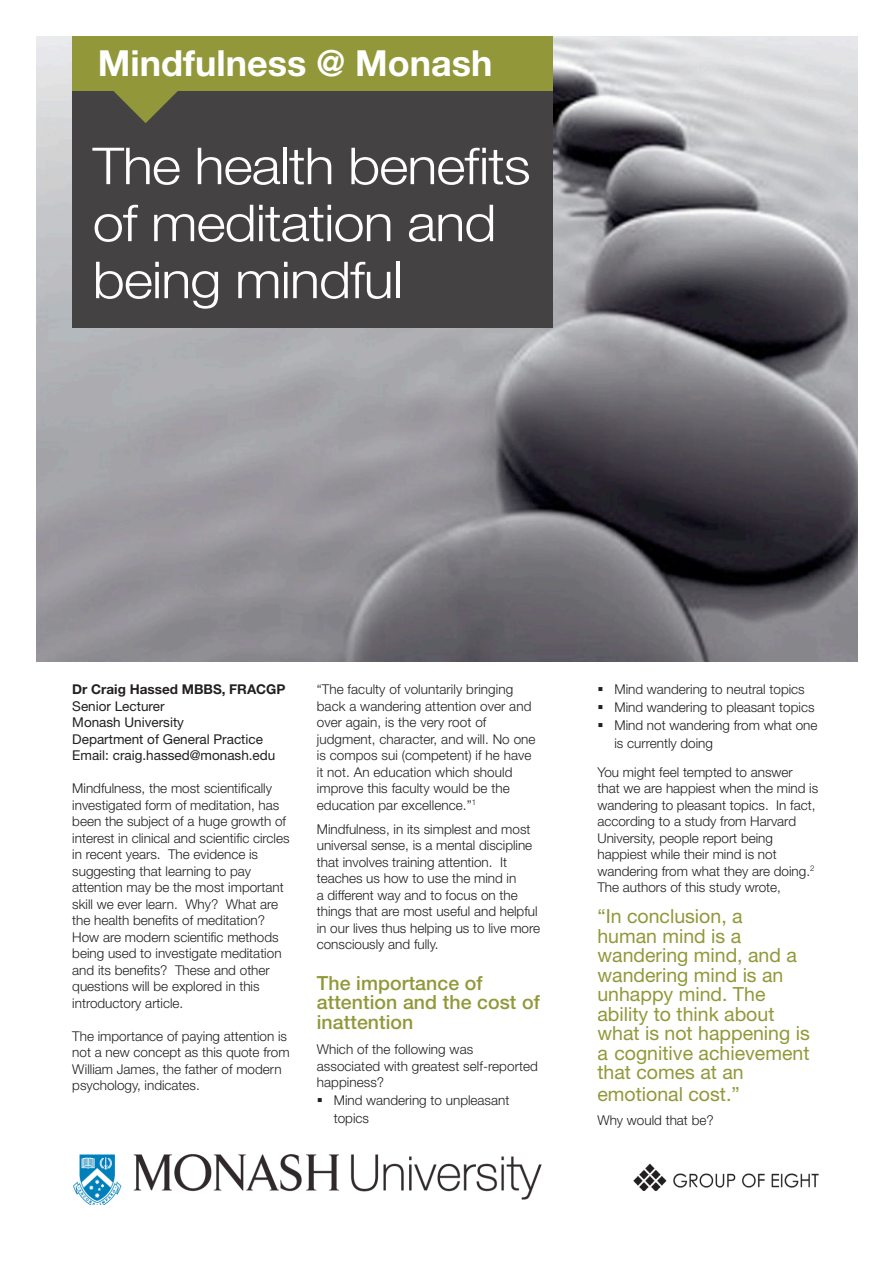
<style>
.page{position:relative;width:893px;height:1263px;background:#fff}
.page>*{position:absolute;margin:0;border:0;box-sizing:border-box;transform-origin:0 0}
.t1{font:300 51px/57px "Helvetica Neue";letter-spacing:-.02em;color:#fff;scale:1.1 1}
.t2{font:700 36px "Helvetica Neue";color:#fff}
.t3{font:19.5px/19.5px "Helvetica Neue";color:#929839}
.t4{font:500 19.5px/19.5px "Helvetica Neue";letter-spacing:.005em;color:#929839}
.t5{font:300 13.5px/16.5px "Helvetica Neue";color:#231f20}
.t6{font:13.5px/16.5px "Helvetica Neue";color:#231f20}
.t7{font:700 13.5px "Helvetica Neue";color:#231f20}
</style>
<div class="page">
<img style="left:36px;top:36px;width:822px;height:625px">
<div style="left:72px;top:89px;width:481px;height:239px;background:#444242"></div>
<svg style="left:104px;top:90px;width:83px;height:33px"></svg>
<div style="left:72px;top:36px;width:481px;height:54px;background:#929839"></div>
<img style="left:74px;top:1155px;width:467px;height:49px">
<img style="left:633px;top:1163px;width:186px;height:28px">
<h2 class="t2" style="left:98px;top:41px;width:396px">Mindfulness @ Monash</h2>
<h1 class="t1" style="left:93px;top:136px;width:400px">The health benefits of meditation and being mindful</h1>
<p class="t7" style="left:72px;top:681px;width:215px">Dr Craig Hassed MBBS, FRACGP</p>
<p class="t6" style="left:72px;top:698px;width:205px">Senior Lecturer<br>Monash University<br>Department of General Practice<br>Email: craig.hassed@monash.edu</p>
<p class="t5" style="left:72px;top:780px;width:219px">Mindfulness, the most scientifically investigated form of meditation, has been the subject of a huge growth of interest in clinical and scientific circles in recent years. The evidence is suggesting that learning to pay attention may be the most important skill we ever learn. Why? What are the health benefits of meditation?<br>How are modern scientific methods being used to investigate meditation and its benefits? These and other questions will be explored in this introductory article.</p>
<p class="t5" style="left:72px;top:1027px;width:219px">The importance of paying attention is not a new concept as this quote from William James, the father of modern psychology, indicates.</p>
<p class="t5" style="left:317px;top:681px;width:220px">“The faculty of voluntarily bringing back a wandering attention over and over again, is the very root of judgment, character, and will. No one is compos sui (competent) if he have it not. An education which should improve this faculty would be the education par excellence.”<sup>1</sup></p>
<p class="t5" style="left:317px;top:820px;width:225px">Mindfulness, in its simplest and most universal sense, is a mental discipline that involves training attention. It teaches us how to use the mind in<br>a different way and to focus on the things that are most useful and helpful in our lives thus helping us to live more consciously and fully.</p>
<h3 class="t4" style="left:317px;top:973px;width:225px">The importance of attention and the cost of inattention</h3>
<p class="t5" style="left:317px;top:1041px;width:223px">Which of the following was associated with greatest self-reported happiness?</p>
<p class="t5" style="left:334px;top:1091px;width:177px;line-height:18px">Mind wandering to unpleasant topics</p>
<p class="t5" style="left:614px;top:680px;width:205px;line-height:18px">Mind wandering to neutral topics<br>Mind wandering to pleasant topics<br>Mind not wandering from what one is currently doing</p>
<p class="t5" style="left:597px;top:763px;width:222px">You might feel tempted to answer that we are happiest when the mind is wandering to pleasant topics. In fact, according to a study from Harvard University, people report being happiest while their mind is not wandering from what they are doing.<sup>2<br></sup>The authors of this study wrote,</p>
<h3 class="t3" style="left:597px;top:906px;width:214px">“In conclusion, a<br>human mind is a wandering mind, and a wandering mind is an unhappy mind. The ability to think about what is not happening is a cognitive achievement that comes at an</h3>
<h3 class="t3" style="left:597px;top:1084px;width:144px">emotional cost.”</h3>
<p class="t5" style="left:597px;top:1111px;width:118px">Why would that be?</p>
</div>
